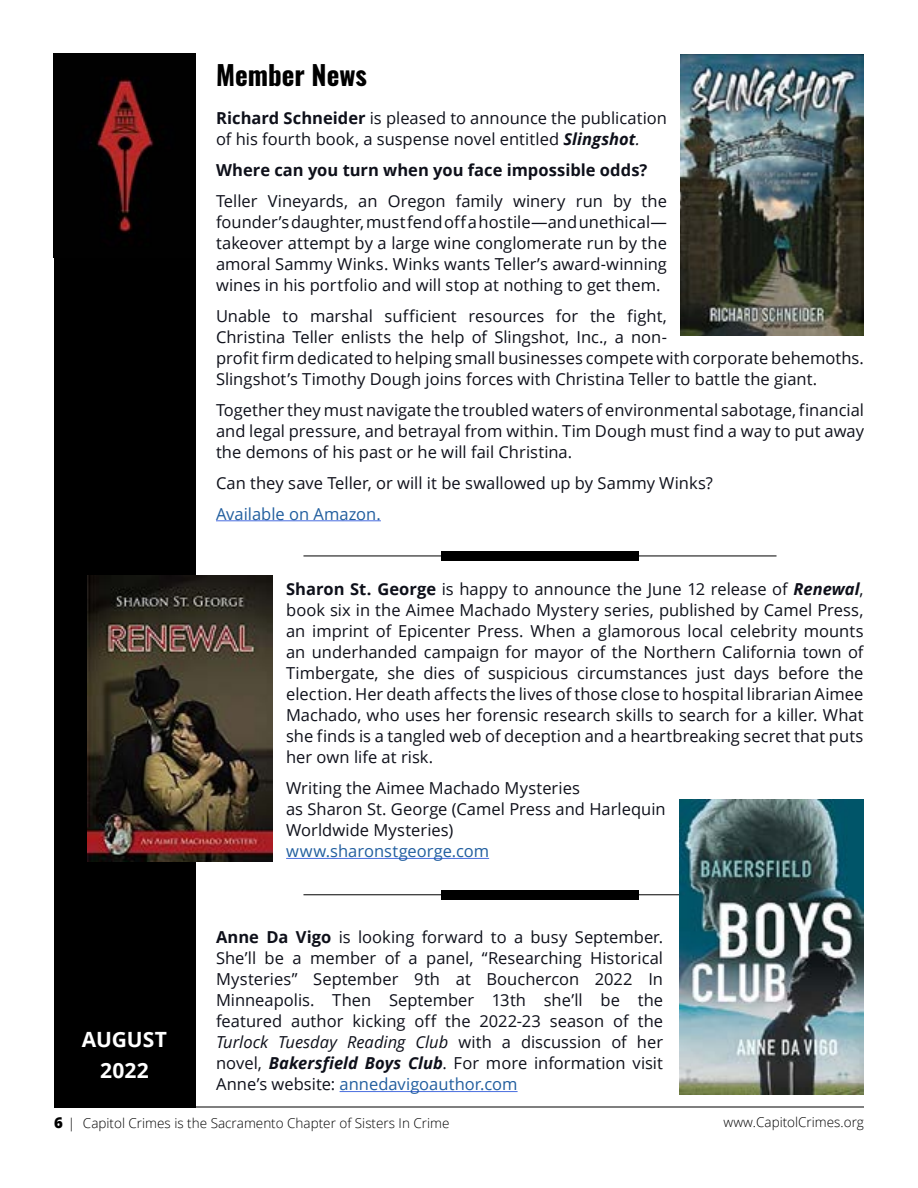
<style>
.page{position:relative;width:918px;height:1188px;background:#fff}
.page>*{position:absolute;margin:0;border:0;box-sizing:border-box;transform-origin:0 0}
.t1{font:27px "Oswald";color:#000}
.t2{font:700 21px/31px "Open Sans";color:#fff;text-align:center}
.t3{font:16.5px/21px "Open Sans";color:#0e101a;text-align:justify}
.t4{font:700 16.5px "Open Sans";color:#0e101a}
.t5{font:16.5px "Open Sans";color:#215e9e}
.t6{font:300 13.5px "Open Sans";color:#000}
.s1{font-weight:700}
.s2{font-weight:700;font-style:italic}
.s3{font-style:italic}
.s4{color:#215e9e}
.s5{font-weight:800;font-size:15px}
</style>
<div class="page">
<div style="left:54px;top:54px;width:141px;height:1053px;background:#000"></div>
<img style="left:96px;top:77px;width:58px;height:156px">
<hr style="left:54px;top:1107px;width:810px;height:1px;background:#000">
<hr style="left:216px;top:520px;width:165px;height:1px;background:#4a6ee0">
<img style="left:680px;top:54px;width:184px;height:282px">
<hr style="left:303px;top:556px;width:474px;height:1px;background:#000">
<div style="left:441px;top:551px;width:198px;height:10px;background:#000"></div>
<hr style="left:340px;top:1091px;width:178px;height:1px;background:#4a6ee0">
<hr style="left:286px;top:858px;width:203px;height:1px;background:#4a6ee0">
<hr style="left:303px;top:894px;width:474px;height:1px;background:#000">
<div style="left:441px;top:890px;width:198px;height:9px;background:#000"></div>
<img style="left:88px;top:576px;width:185px;height:285px">
<img style="left:679px;top:800px;width:185px;height:294px">
<h1 class="t1" style="left:216px;top:51px;width:153px">Member News</h1>
<p class="t3" style="left:216px;top:107px;width:452px"><span class="s1">Richard Schneider</span> is pleased to announce the publication of his fourth book, a suspense novel entitled <span class="s2">Slingshot</span><span class="s3">.</span></p>
<p class="t4" style="left:216px;top:158px;width:433px">Where can you turn when you face impossible odds?</p>
<p class="t3" style="left:216px;top:190px;width:453px">Teller Vineyards, an Oregon family winery run by the founder’s daughter, must fend off a hostile—and unethical— takeover attempt by a large wine conglomerate run by the amoral Sammy Winks. Winks wants Teller’s award-winning wines in his portfolio and will stop at nothing to get them.</p>
<p class="t3" style="left:216px;top:305px;width:649px;text-align:left">Unable to marshal sufficient resources for the fight,<br>Christina Teller enlists the help of Slingshot, Inc., a non-<br>profit firm dedicated to helping small businesses compete with corporate behemoths.<br>Slingshot’s Timothy Dough joins forces with Christina Teller to battle the giant.</p>
<p class="t3" style="left:216px;top:399px;width:650px">Together they must navigate the troubled waters of environmental sabotage, financial and legal pressure, and betrayal from within. Tim Dough must find a way to put away the demons of his past or he will fail Christina.</p>
<p class="t3" style="left:216px;top:472px;width:498px">Can they save Teller, or will it be swallowed up by Sammy Winks?</p>
<p class="t5" style="left:216px;top:502px;width:166px">Available on Amazon.</p>
<p class="t2" style="left:82px;top:1024px;width:87px">AUGUST<br>2022</p>
<p class="t3" style="left:286px;top:578px;width:579px"><span class="s1">Sharon St. George</span> is happy to announce the June 12 release of <span class="s2">Renewal</span>, book six in the Aimee Machado Mystery series, published by Camel Press, an imprint of Epicenter Press. When a glamorous local celebrity mounts an underhanded campaign for mayor of the Northern California town of Timbergate, she dies of suspicious circumstances just days before the election. Her death affects the lives of those close to hospital librarian Aimee Machado, who uses her forensic research skills to search for a killer. What she finds is a tangled web of deception and a heartbreaking secret that puts her own life at risk.</p>
<p class="t3" style="left:286px;top:777px;width:381px;text-align:left">Writing the Aimee Machado Mysteries<br>as Sharon St. George (Camel Press and Harlequin<br>Worldwide Mysteries)</p>
<p class="t5" style="left:286px;top:840px;width:204px">www.sharonstgeorge.com</p>
<p class="t3" style="left:216px;top:926px;width:449px"><span class="s1">Anne Da Vigo</span> is looking forward to a busy September.<br>She’ll be a member of a panel, “Researching Historical Mysteries” September 9th at Bouchercon 2022 In Minneapolis. Then September 13th she’ll be the featured author kicking off the 2022-23 season of the <span class="s3">Turlock Tuesday Reading Club</span> with a discussion of her novel, <span class="s2">Bakersfield Boys Club</span>. For more information visit Anne’s website: <span class="s4">annedavigoauthor.com</span></p>
<p class="t6" style="left:54px;top:1114px;width:397px"><span class="s5">6</span> | Capitol Crimes is the Sacramento Chapter of Sisters In Crime</p>
<p class="t6" style="left:724px;top:1113px;width:142px">www.CapitolCrimes.org</p>
</div>
